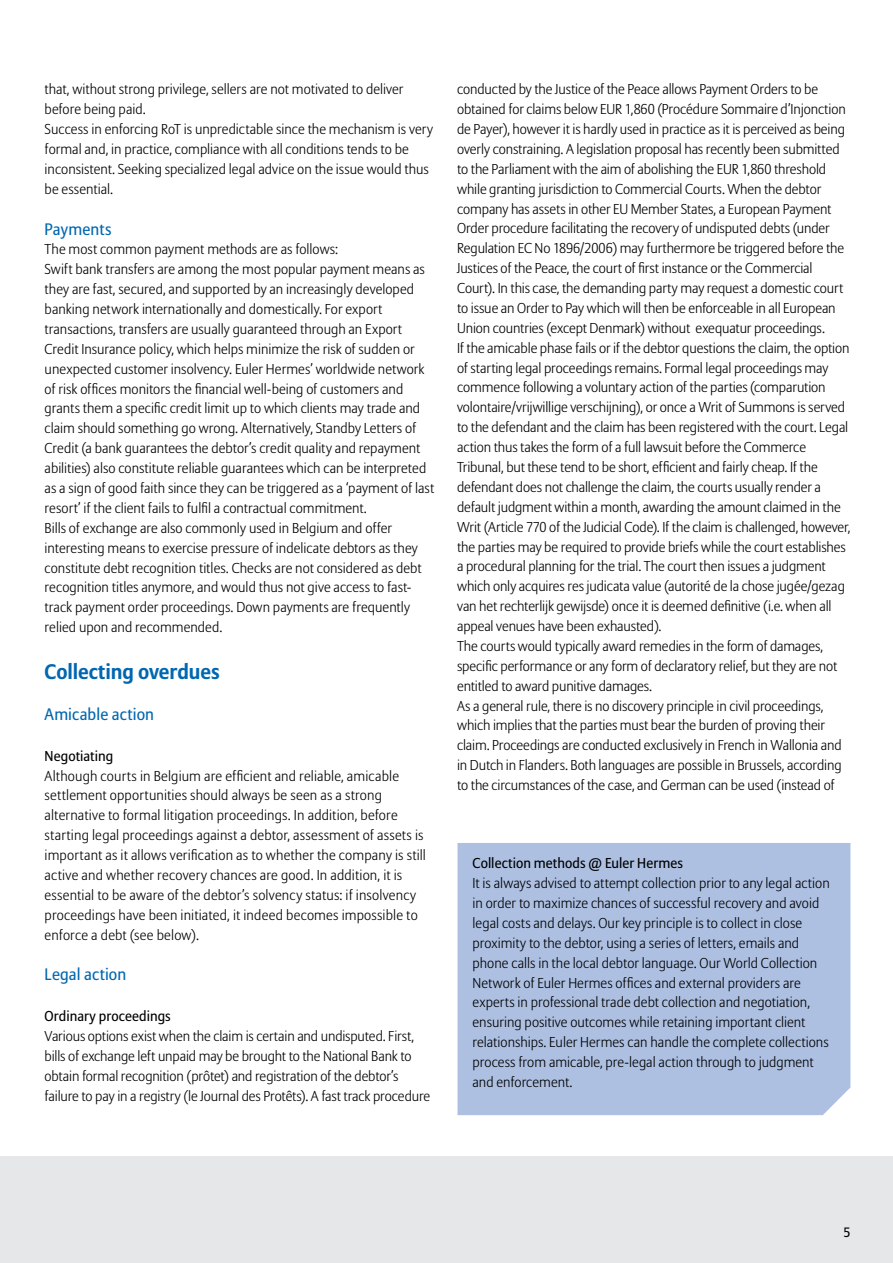
<style>
.page{position:relative;width:893px;height:1263px;background:#fff}
.page>*{position:absolute;margin:0;border:0;box-sizing:border-box;transform-origin:0 0}
.t1{font:700 21px "Allianz Sans";letter-spacing:-.005em;color:#0067b1}
.t2{font:16.5px "Allianz Sans";letter-spacing:.01em;color:#0067b1}
.t3{font:300 14.25px/20px "Allianz Sans";color:#000}
.t4{font:14.25px "Allianz Sans";letter-spacing:.005em;color:#000}
.t5{font:13.5px "Allianz Sans";color:#000}
</style>
<div class="page">
<div style="left:0;top:1156px;width:893px;height:107px;background:#e6e7e8"></div>
<div style="left:457px;top:843px;width:393px;height:272px;background:#adc0e2"></div>
<p class="t3" style="left:45px;top:80px;width:390px">that, without strong privilege, sellers are not motivated to deliver before being paid.<br>Success in enforcing RoT is unpredictable since the mechanism is very formal and, in practice, compliance with all conditions tends to be inconsistent. Seeking specialized legal advice on the issue would thus be essential.</p>
<p class="t2" style="left:45px;top:219px;width:68px">Payments</p>
<p class="t3" style="left:45px;top:240px;width:391px">The most common payment methods are as follows:<br>Swift bank transfers are among the most popular payment means as they are fast, secured, and supported by an increasingly developed banking network internationally and domestically. For export transactions, transfers are usually guaranteed through an Export Credit Insurance policy, which helps minimize the risk of sudden or unexpected customer insolvency. Euler Hermes’ worldwide network of risk offices monitors the financial well-being of customers and grants them a specific credit limit up to which clients may trade and claim should something go wrong. Alternatively, Standby Letters of Credit (a bank guarantees the debtor’s credit quality and repayment abilities) also constitute reliable guarantees which can be interpreted as a sign of good faith since they can be triggered as a ‘payment of last resort’ if the client fails to fulfil a contractual commitment.<br>Bills of exchange are also commonly used in Belgium and offer interesting means to exercise pressure of indelicate debtors as they constitute debt recognition titles. Checks are not considered as debt recognition titles anymore, and would thus not give access to fast&shy;track payment order proceedings. Down payments are frequently relied upon and recommended.</p>
<h1 class="t1" style="left:45px;top:658px;width:177px">Collecting overdues</h1>
<p class="t2" style="left:45px;top:704px;width:111px">Amicable action</p>
<p class="t4" style="left:45px;top:747px;width:70px">Negotiating</p>
<p class="t3" style="left:45px;top:766px;width:383px">Although courts in Belgium are efficient and reliable, amicable settlement opportunities should always be seen as a strong alternative to formal litigation proceedings. In addition, before starting legal proceedings against a debtor, assessment of assets is important as it allows verification as to whether the company is still active and whether recovery chances are good. In addition, it is essential to be aware of the debtor’s solvency status: if insolvency proceedings have been initiated, it indeed becomes impossible to enforce a debt (see below).</p>
<p class="t2" style="left:45px;top:965px;width:83px">Legal action</p>
<p class="t4" style="left:45px;top:1008px;width:128px">Ordinary proceedings</p>
<p class="t3" style="left:45px;top:1027px;width:387px">Various options exist when the claim is certain and undisputed. First, bills of exchange left unpaid may be brought to the National Bank to obtain formal recognition (prôtet) and registration of the debtor’s failure to pay in a registry (le Journal des Protêts). A fast track procedure</p>
<p class="t3" style="left:457px;top:80px;width:395px">conducted by the Justice of the Peace allows Payment Orders to be obtained for claims below EUR 1,860 (Procédure Sommaire d’Injonction de Payer), however it is hardly used in practice as it is perceived as being overly constraining. A legislation proposal has recently been submitted to the Parliament with the aim of abolishing the EUR 1,860 threshold while granting jurisdiction to Commercial Courts. When the debtor company has assets in other EU Member States, a European Payment Order procedure facilitating the recovery of undisputed debts (under Regulation EC No 1896/2006) may furthermore be triggered before the Justices of the Peace, the court of first instance or the Commercial Court). In this case, the demanding party may request a domestic court to issue an Order to Pay which will then be enforceable in all European Union countries (except Denmark) without exequatur proceedings.<br>If the amicable phase fails or if the debtor questions the claim, the option of starting legal proceedings remains. Formal legal proceedings may commence following a voluntary action of the parties (comparution volontaire/vrijwillige verschijning), or once a Writ of Summons is served to the defendant and the claim has been registered with the court. Legal action thus takes the form of a full lawsuit before the Commerce Tribunal, but these tend to be short, efficient and fairly cheap. If the defendant does not challenge the claim, the courts usually render a default judgment within a month, awarding the amount claimed in the Writ (Article 770 of the Judicial Code). If the claim is challenged, however, the parties may be required to provide briefs while the court establishes a procedural planning for the trial. The court then issues a judgment which only acquires res judicata value (autorité de la chose jugée/gezag van het rechterlijk gewijsde) once it is deemed definitive (i.e. when all appeal venues have been exhausted).<br>The courts would typically award remedies in the form of damages, specific performance or any form of declaratory relief, but they are not entitled to award punitive damages.<br>As a general rule, there is no discovery principle in civil proceedings, which implies that the parties must bear the burden of proving their claim. Proceedings are conducted exclusively in French in Wallonia and in Dutch in Flanders. Both languages are possible in Brussels, according to the circumstances of the case, and German can be used (instead of</p>
<p class="t4" style="left:473px;top:855px;width:212px">Collection methods @ Euler Hermes</p>
<p class="t3" style="left:473px;top:874px;width:359px">It is always advised to attempt collection prior to any legal action in order to maximize chances of successful recovery and avoid legal costs and delays. Our key principle is to collect in close proximity to the debtor, using a series of letters, emails and phone calls in the local debtor language. Our World Collection Network of Euler Hermes offices and external providers are experts in professional trade debt collection and negotiation, ensuring positive outcomes while retaining important client relationships. Euler Hermes can handle the complete collections process from amicable, pre-legal action through to judgment and enforcement.</p>
<p class="t5" style="left:843px;top:1224px;width:9px">5</p>
</div>
